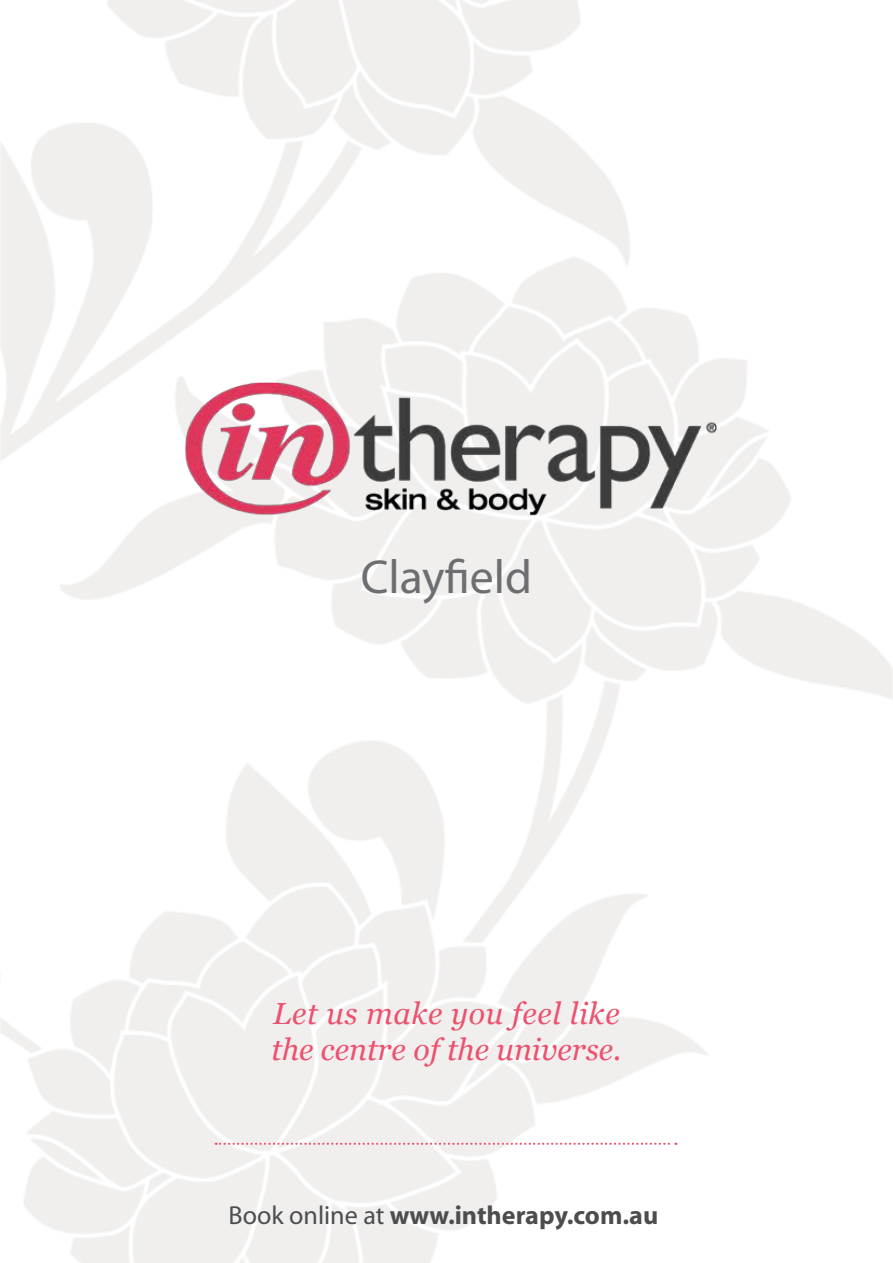
<style>
.page{position:relative;width:893px;height:1263px;background:#fff}
.page>*{position:absolute;margin:0;border:0;box-sizing:border-box;transform-origin:0 0}
.t1{font:47.85px "Myriad";color:#6d6e71}
.t2{font:italic 30.45px/36.6px "Georgia";color:#ed516e}
.t3{font:26.1px "Myriad Bold Norm";color:#4d4d4f}
.s1{font-family:"Myriad"}
</style>
<div class="page">
<img style="left:0;top:0;width:893px;height:1263px">
<svg style="left:216px;top:1143px;width:460px;height:2px"></svg>
<img style="left:170px;top:357px;width:571px;height:196px">
<h1 class="t1" style="left:361px;top:553px;width:172px">Clayfield</h1>
<p class="t2" style="left:271px;top:995px;width:352px">Let us make you feel like the centre of the universe.</p>
<p class="t3" style="left:229px;top:1202px;width:431px"><span class="s1">Book online at</span> www.intherapy.com.au</p>
</div>
